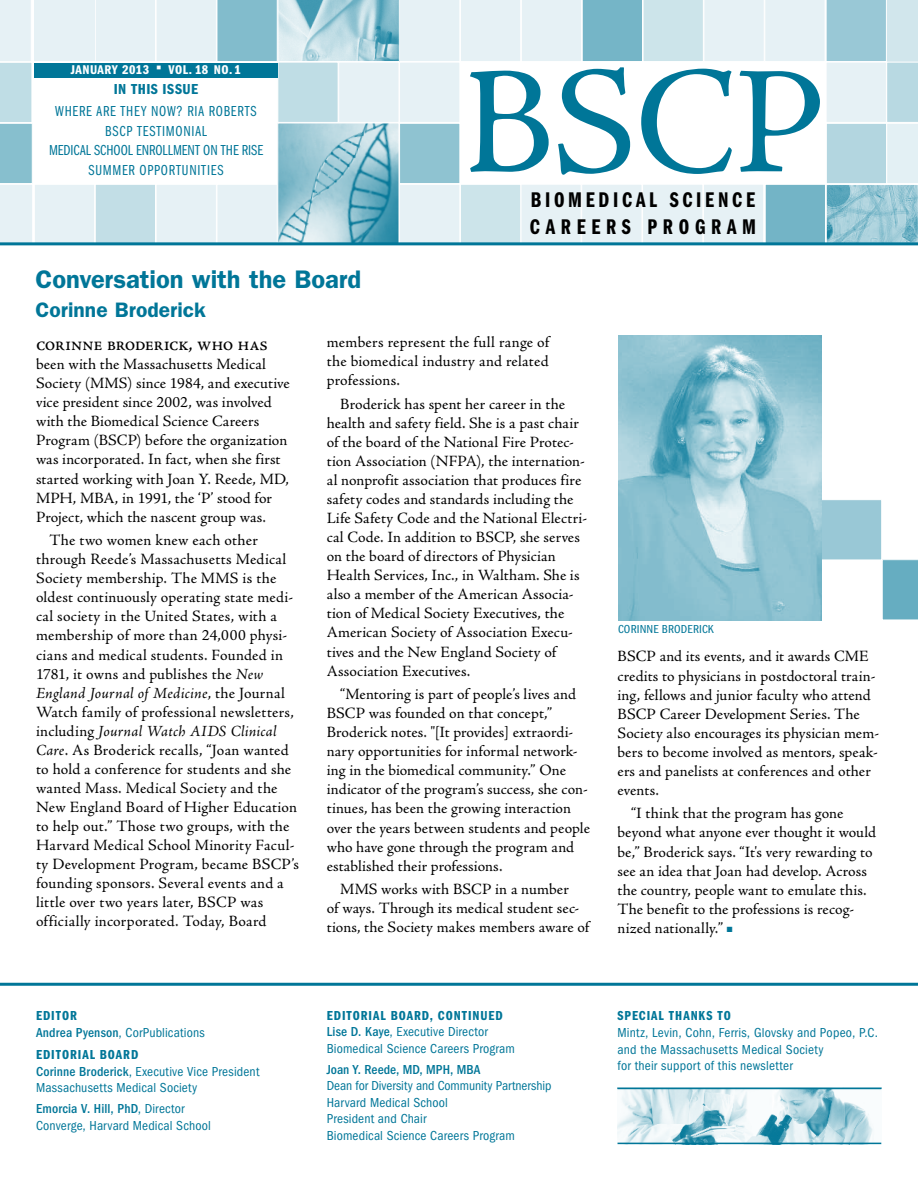
<style>
.page{position:relative;width:918px;height:1188px;background:#fff}
.page>*{position:absolute;margin:0;border:0;box-sizing:border-box;transform-origin:0 0}
.t1{font:153.75px "Adobe Jenson Pro";color:#007698}
.t2{font:600 25.5px "ITC Franklin Gothic Std";letter-spacing:-.005em;color:#007698}
.t3{font:22.05px/26.5px "ITC Franklin Gothic Std Dm Cp";letter-spacing:.17em;color:#000}
.t4{font:600 21px "ITC Franklin Gothic Std";color:#007698}
.t5{font:20.25px "Adobe Jenson Pro";letter-spacing:-.035em;color:#000;scale:.95 1}
.t6{font:15.75px/19px "Adobe Jenson Pro";letter-spacing:.01em;color:#000}
.t7{font:15px/19.5px "ITC Franklin Gothic Std Bk Cp";letter-spacing:.045em;color:#007698;text-align:center}
.t8{font:15px "ITC Franklin Gothic Std Dm Cp";letter-spacing:.03em;color:#007698;scale:1.14 1}
.t9{font:condensed 13.5px/16.5px "ITC Franklin Gothic Std";letter-spacing:.01em;color:#007698}
.t10{font:13.5px "ITC Franklin Gothic Std Dm Cp";letter-spacing:.065em;color:#007698;scale:1.1 1}
.t11{font:500 condensed 13.5px "ITC Franklin Gothic Std";color:#007698}
.t12{font:13.2px "ITC Franklin Gothic Std Dm Cp";letter-spacing:.03em;color:#fff;scale:1.14 1}
.t13{font:12px "ITC Franklin Gothic Std Bk Cp";letter-spacing:.015em;color:#007698;scale:1.14 1}
.s1{font-style:italic}
.s2{color:#007698}
.s3{font-weight:500}
</style>
<div class="page">
<svg style="left:0;top:0;width:32px;height:242px;background:#c6e0e8"></svg>
<div style="left:703px;top:184px;width:61px;height:61px;background:#e6f1f5;border:1px solid #fff"></div>
<div style="left:642px;top:184px;width:61px;height:61px;background:#e6f1f5;border:1px solid #fff"></div>
<div style="left:581px;top:184px;width:61px;height:61px;background:#e6f1f5;border:1px solid #fff"></div>
<div style="left:521px;top:184px;width:60px;height:61px;background:#e6f1f5;border:1px solid #fff"></div>
<div style="left:765px;top:184px;width:61px;height:61px;background:#73b4c6;border:1px solid #fff"></div>
<div style="left:460px;top:184px;width:61px;height:61px;background:#cce4ea;border:1px solid #fff"></div>
<div style="left:399px;top:184px;width:61px;height:61px;background:#e6f1f5;border:1px solid #fff"></div>
<div style="left:34px;top:0;width:60px;height:61px;background:#e6f1f5"></div>
<svg style="left:95px;top:0;width:823px;height:183px"></svg>
<div style="left:217px;top:184px;width:61px;height:61px;background:#e6f1f5;border:1px solid #fff"></div>
<div style="left:156px;top:184px;width:61px;height:61px;background:#e6f1f5;border:1px solid #fff"></div>
<div style="left:95px;top:184px;width:61px;height:61px;background:#c2dee6;border:1px solid #fff"></div>
<div style="left:34px;top:184px;width:61px;height:61px;background:#e6f1f5;border:1px solid #fff"></div>
<img style="left:828px;top:186px;width:88px;height:56px">
<div style="left:826px;top:184px;width:92px;height:61px;border:1px solid #fff"></div>
<div style="left:278px;top:62px;width:60px;height:61px;background:#bfdde5;border:1px solid #fff"></div>
<img style="left:279px;top:125px;width:118px;height:117px">
<div style="left:277px;top:123px;width:122px;height:122px;border:1px solid #fff"></div>
<hr style="left:0;top:242px;width:918px;height:3px;background:#007698">
<hr style="left:0;top:983px;width:918px;height:3px;background:#007698">
<img style="left:617px;top:1088px;width:265px;height:56px">
<hr style="left:618px;top:1088px;width:263px;height:1px;background:#007698">
<hr style="left:618px;top:1143px;width:263px;height:1px;background:#007698">
<div style="left:34px;top:63px;width:243px;height:14px;background:#007698"></div>
<div style="left:821px;top:499px;width:61px;height:61px;background:#99c8d6;border:1px solid #fff"></div>
<svg style="left:882px;top:559px;width:36px;height:61px;background:#6db0c3"></svg>
<img style="left:618px;top:336px;width:204px;height:284px">
<p class="t12" style="left:70px;top:63px;width:151px">JANUARY 2013 <sup>◾</sup> VOL. 18 NO. 1</p>
<p class="t8" style="left:114px;top:80px;width:76px">IN THIS ISSUE</p>
<p class="t7" style="left:49px;top:102px;width:216px">WHERE ARE THEY NOW? RIA ROBERTS<br>BSCP TESTIMONIAL<br>MEDICAL SCHOOL EN ROLLMENT ON THE RISE<br>SUMMER OPPORTUNITIES</p>
<h2 class="t2" style="left:36px;top:264px;width:327px">Conversation with the Board</h2>
<h3 class="t4" style="left:36px;top:297px;width:172px">Corinne Broderick</h3>
<h1 class="t1" style="left:463px;top:36px;width:364px">BSCP</h1>
<h3 class="t3" style="left:530px;top:187px;width:228px">BIOMEDICAL SCIENCE<br>CAREERS PROGRAM</h3>
<p class="t5" style="left:36px;top:332px;width:245px">corinne broderick, who has</p>
<p class="t6" style="left:36px;top:355px;width:255px">been with the Massachusetts Medical Society (MMS) since 1984, and executive vice president since 2002, was involved with the Biomedical Science Careers Program (BSCP) before the organization was incorporated. In fact, when she first started working with Joan Y. Reede, MD, MPH, MBA, in 1991, the ‘P’ stood for Project, which the nascent group was.</p>
<p class="t6" style="left:36px;top:531px;width:265px;text-indent:13px">The two women knew each other through Reede’s Massachusetts Medical Society membership. The MMS is the oldest continuously operating state medi&shy;cal society in the United States, with a membership of more than 24,000 physi&shy;cians and medical students. Founded in 1781, it owns and publishes the <span class="s1">New England Journal of Medicine</span>, the Journal Watch family of professional newsletters, including <span class="s1">Journal Watch AIDS Clinical Care</span>. As Broderick recalls, “Joan wanted to hold a conference for students and she wanted Mass. Medical Society and the New England Board of Higher Education to help out.” Those two groups, with the Harvard Medical School Minority Facul&shy;ty Development Program, became BSCP’s founding sponsors. Several events and a little over two years later, BSCP was officially incorporated. Today, Board</p>
<p class="t6" style="left:327px;top:333px;width:224px;text-align:justify">members represent the full range of the biomedical industry and related professions.</p>
<p class="t6" style="left:327px;top:395px;width:262px;text-indent:13px">Broderick has spent her career in the health and safety field. She is a past chair of the board of the National Fire Protec&shy;tion Association (NFPA), the internation&shy;al nonprofit association that produces fire safety codes and standards including the Life Safety Code and the National Electri&shy;cal Code. In addition to BSCP, she serves on the board of directors of Physician Health Services, Inc., in Waltham. She is also a member of the American Associa&shy;tion of Medical Society Executives, the American Society of Association Execu&shy;tives and the New England Society of Association Executives.</p>
<p class="t6" style="left:327px;top:685px;width:265px;text-indent:13px">“Mentoring is part of people’s lives and BSCP was founded on that concept,” Broderick notes. "[It provides] extraordi&shy;nary opportunities for informal network&shy;ing in the biomedical community.” One indicator of the program’s success, she con&shy;tinues, has been the growing interaction over the years between students and people who have gone through the program and established their professions.</p>
<p class="t6" style="left:327px;top:880px;width:264px;text-indent:13px">MMS works with BSCP in a number<br>of ways. Through its medical student sec&shy;tions, the Society makes members aware of</p>
<p class="t13" style="left:618px;top:623px;width:86px">CORINN E BRODERICK</p>
<p class="t6" style="left:618px;top:647px;width:263px">BSCP and its events, and it awards CME credits to physicians in postdoctoral train&shy;ing, fellows and junior faculty who attend BSCP Career Development Series. The Society also encourages its physician mem&shy;bers to become involved as mentors, speak&shy;ers and panelists at conferences and other events.</p>
<p class="t6" style="left:618px;top:804px;width:260px;text-indent:13px">“I think that the program has gone beyond what anyone ever thought it would be,” Broderick says. “It's very rewarding to see an idea that Joan had develop. Across the country, people want to emulate this.<br>The benefit to the professions is recog&shy;nized nationally.” <span class="s2">■</span></p>
<p class="t10" style="left:36px;top:1008px;width:39px">EDITOR</p>
<p class="t9" style="left:36px;top:1024px;width:170px"><span class="s3">Andrea Pyenson</span>, CorPublications</p>
<p class="t10" style="left:36px;top:1047px;width:95px">EDITORIAL BOARD</p>
<p class="t9" style="left:36px;top:1063px;width:225px"><span class="s3">Corinne Broderick</span>, Executive Vice President<br>Massachusetts Medical Society</p>
<p class="t9" style="left:36px;top:1100px;width:176px"><span class="s3">Emorcia V. Hill, PhD</span>, Director<br>Converge, Harvard Medical School</p>
<p class="t10" style="left:327px;top:1008px;width:162px">EDITORIAL BOARD, CONTINUED</p>
<p class="t9" style="left:327px;top:1024px;width:190px"><span class="s3">Lise D. Kaye</span>, Executive Director<br>Biomedical Science Careers Program</p>
<p class="t11" style="left:327px;top:1062px;width:155px">Joan Y. Reede, MD, MPH, MBA</p>
<p class="t9" style="left:327px;top:1078px;width:226px">Dean for Diversity and Community Partnership<br>Harvard Medical School<br>President and Chair<br>Biomedical Science Careers Program</p>
<p class="t10" style="left:618px;top:1008px;width:105px">SPECIAL THANKS TO</p>
<p class="t9" style="left:618px;top:1024px;width:262px;line-height:17px">Mintz, Levin, Cohn, Ferris, Glovsky and Popeo, P.C. and the Massachusetts Medical Society<br>for their support of this newsletter</p>
</div>
